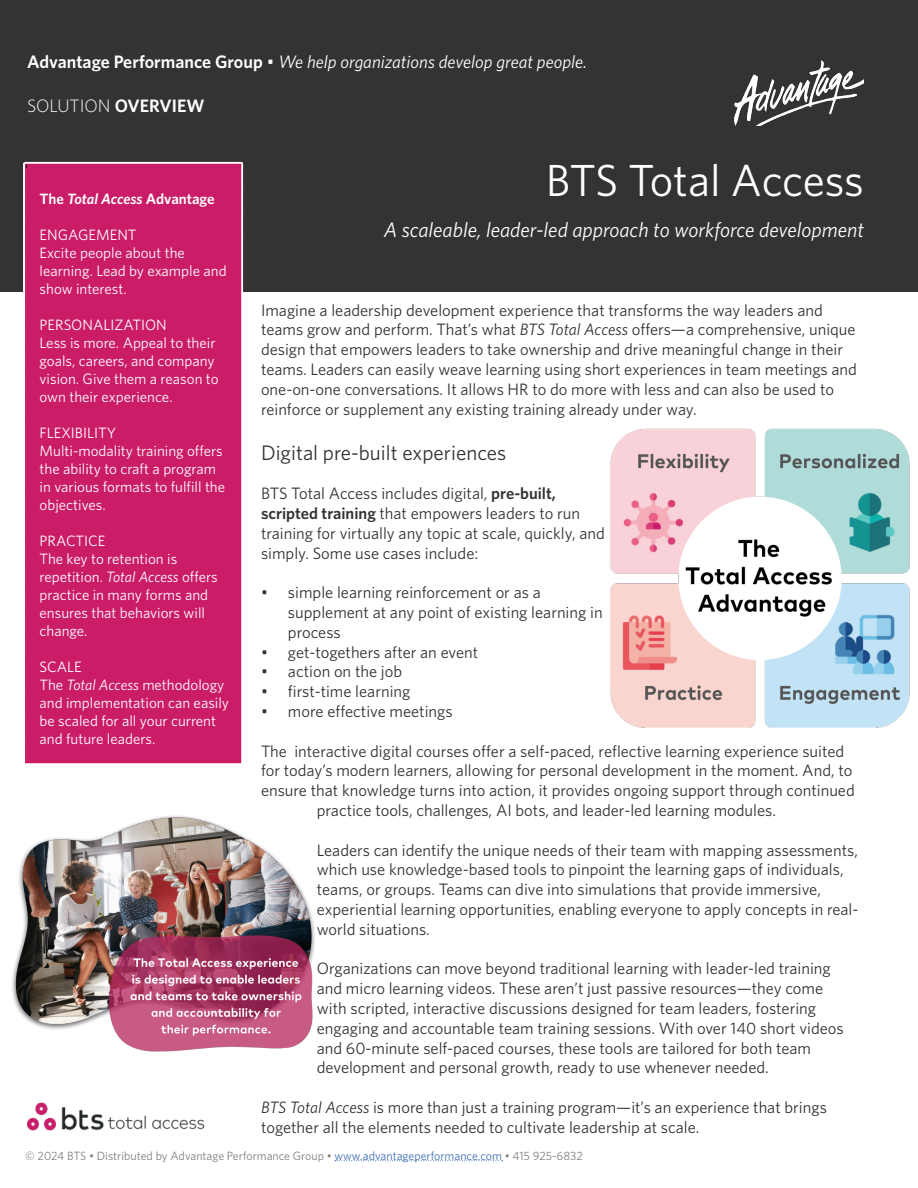
<style>
.page{position:relative;width:918px;height:1188px;background:#fff}
.page>*{position:absolute;margin:0;border:0;box-sizing:border-box;transform-origin:0 0}
.t1{font:45px "Whitney";letter-spacing:-.005em;color:#fff}
.t2{font:italic 21px "Whitney";color:#fff}
.t3{font:21px "Whitney";color:#333}
.t4{font:italic 18px "Whitney";color:#fff}
.t5{font:300 18px "Whitney";color:#fff}
.t6{font:16.5px/19.8px "Whitney";color:#333}
.t7{font:15px/18px "Whitney";color:#fff}
.t8{font:600 15px "Whitney";color:#fff}
.t9{font:15px "Whitney";color:#000}
.t10{font:12px "Whitney";color:#808080}
.s1{font-weight:600;font-style:normal}
.s2{font-style:normal}
.s3{font-weight:600}
.s4{font-style:italic}
.s5{color:#4371b4}
</style>
<div class="page">
<div style="left:0;top:0;width:918px;height:292px;background:#333"></div>
<svg style="left:335px;top:1160px;width:168px;height:1px"></svg>
<img style="left:734px;top:61px;width:130px;height:65px">
<div style="left:23px;top:162px;width:220px;height:602px;background:#ca1c67"></div>
<img style="left:27px;top:1102px;width:177px;height:29px">
<img style="left:12px;top:815px;width:303px;height:237px">
<img style="left:610px;top:428px;width:300px;height:300px">
<p class="t4" style="left:27px;top:50px;width:562px"><span class="s1">Advantage Performance Group</span> <span class="s2">•</span> We help organizations develop great people.</p>
<p class="t5" style="left:27px;top:93px;width:179px">SOLUTION <span class="s3">OVERVIEW</span></p>
<h1 class="t1" style="left:546px;top:150px;width:320px">BTS Total Access</h1>
<p class="t9" style="left:25px;top:160px;width:5px">‘</p>
<p class="t8" style="left:40px;top:188px;width:177px">The <span class="s4">Total Access</span> Advantage</p>
<p class="t7" style="left:40px;top:225px;width:189px">ENGAGEMENT<br>Excite people about the learning. Lead by example and show interest.</p>
<p class="t7" style="left:40px;top:315px;width:181px">PERSONALIZATION<br>Less is more. Appeal to their goals, careers, and company vision. Give them a reason to own their experience.</p>
<p class="t7" style="left:40px;top:423px;width:187px">FLEXIBILITY<br>Multi-modality training offers the ability to craft a program in various formats to fulfill the objectives.</p>
<p class="t7" style="left:40px;top:531px;width:180px">PRACTICE<br>The key to retention is repetition. <span class="s4">Total Access</span> offers practice in many forms and ensures that behaviors will change.</p>
<p class="t7" style="left:40px;top:657px;width:191px">SCALE<br>The <span class="s4">Total Access</span> methodology and implementation can easily be scaled for all your current and future leaders.</p>
<p class="t2" style="left:384px;top:216px;width:482px">A scaleable, leader-led approach to workforce development</p>
<p class="t6" style="left:261px;top:300px;width:598px">Imagine a leadership development experience that transforms the way leaders and teams grow and perform. That’s what <span class="s4">BTS Total Access</span> offers—a comprehensive, unique design that empowers leaders to take ownership and drive meaningful change in their teams. Leaders can easily weave learning using short experiences in team meetings and one-on-one conversations. It allows HR to do more with less and can also be used to reinforce or supplement any existing training already under way.</p>
<p class="t3" style="left:261px;top:438px;width:247px">Digital pre-built experiences</p>
<p class="t6" style="left:261px;top:483px;width:345px">BTS Total Access includes digital, <span class="s3">pre-built, scripted training</span> that empowers leaders to run training for virtually any topic at scale, quickly, and simply. Some use cases include:</p>
<p class="t6" style="left:288px;top:582px;width:316px;text-indent:-27px">• simple learning reinforcement or as a supplement at any point of existing learning in process</p>
<p class="t6" style="left:261px;top:642px;width:219px">• get-togethers after an event</p>
<p class="t6" style="left:261px;top:661px;width:143px">• action on the job</p>
<p class="t6" style="left:261px;top:681px;width:151px">• first-time learning</p>
<p class="t6" style="left:261px;top:701px;width:193px">• more effective meetings</p>
<p class="t6" style="left:261px;top:741px;width:585px">The interactive digital courses offer a self-paced, reflective learning experience suited</p>
<p class="t6" style="left:261px;top:760px;width:593px">for today’s modern learners, allowing for personal development in the moment. And, to</p>
<p class="t6" style="left:261px;top:780px;width:595px">ensure that knowledge turns into action, it provides ongoing support through continued</p>
<p class="t6" style="left:317px;top:800px;width:461px">practice tools, challenges, AI bots, and leader-led learning modules.</p>
<p class="t6" style="left:317px;top:840px;width:543px">Leaders can identify the unique needs of their team with mapping assessments, which use knowledge-based tools to pinpoint the learning gaps of individuals, teams, or groups. Teams can dive into simulations that provide immersive, experiential learning opportunities, enabling everyone to apply concepts in real&shy;world situations.</p>
<p class="t6" style="left:317px;top:958px;width:529px">Organizations can move beyond traditional learning with leader-led training and micro learning videos. These aren’t just passive resources—they come with scripted, interactive discussions designed for team leaders, fostering engaging and accountable team training sessions. With over 140 short videos and 60-minute self-paced courses, these tools are tailored for both team development and personal growth, ready to use whenever needed.</p>
<p class="t6" style="left:261px;top:1097px;width:567px"><span class="s4">BTS Total Access</span> is more than just a training program—it’s an experience that brings together all the elements needed to cultivate leadership at scale.</p>
<p class="t10" style="left:25px;top:1147px;width:559px">© 2024 BTS • Distributed by Advantage Performance Group • <span class="s5">www.advantageperformance.com</span> • 415 925-6832</p>
</div>
